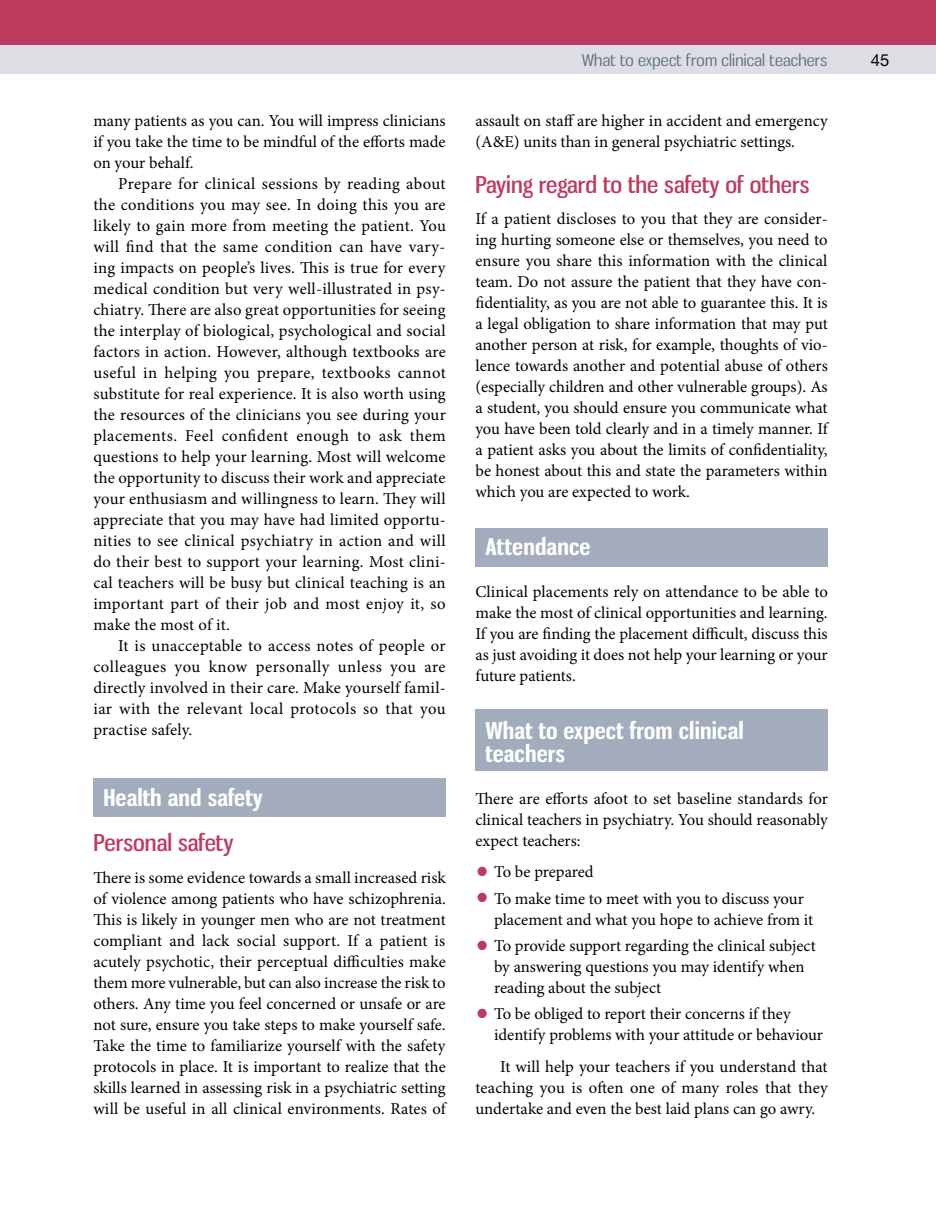
<style>
.page{position:relative;width:936px;height:1219px;background:#fff}
.page>*{position:absolute;margin:0;border:0;box-sizing:border-box;transform-origin:0 0}
.t1{font:700 22.75px/22.8px "Gnuolane Rg";letter-spacing:.005em;color:#fff;scale:1.2 1}
.t2{font:22.75px "Gnuolane Rg";color:#be395e;scale:1.2 1}
.t3{font:16.62px/21px "Minion Pro";color:#000;text-align:justify}
.t4{font:16.62px "Helvetica Neue LT Std";color:#000}
.t5{font:15.75px "Gnuolane Bk";letter-spacing:.01em;color:#596b7b;scale:1.2 1}
.s1{font-size:35px;color:#be395e}
</style>
<div class="page">
<div style="left:0;top:43px;width:936px;height:31px;background:#dcdee4"></div>
<div style="left:0;top:0;width:936px;height:45px;background:#be395e"></div>
<div style="left:93px;top:778px;width:353px;height:39px;background:#a2acbd"></div>
<div style="left:475px;top:528px;width:353px;height:38px;background:#a2acbd"></div>
<div style="left:475px;top:709px;width:353px;height:61px;background:#a2acbd"></div>
<p class="t3" style="left:93px;top:111px;width:354px">many patients as you can. You will impress clinicians if you take the time to be mindful of the efforts made on your behalf.</p>
<p class="t3" style="left:93px;top:174px;width:354px;text-indent:25px">Prepare for clinical sessions by reading about the conditions you may see. In doing this you are likely to gain more from meeting the patient. You will find that the same condition can have vary&shy;ing impacts on people’s lives. This is true for every medical condition but very well-illustrated in psy&shy;chiatry. There are also great opportunities for seeing the interplay of biological, psychological and social factors in action. However, although textbooks are useful in helping you prepare, textbooks cannot substitute for real experience. It is also worth using the resources of the clinicians you see during your placements. Feel confident enough to ask them questions to help your learning. Most will welcome the opportunity to discuss their work and appreciate your enthusiasm and willingness to learn. They will appreciate that you may have had limited opportu&shy;nities to see clinical psychiatry in action and will do their best to support your learning. Most clini&shy;cal teachers will be busy but clinical teaching is an important part of their job and most enjoy it, so make the most of it.</p>
<p class="t3" style="left:93px;top:636px;width:354px;text-indent:25px">It is unacceptable to access notes of people or colleagues you know personally unless you are directly involved in their care. Make yourself famil&shy;iar with the relevant local protocols so that you practise safely.</p>
<h1 class="t1" style="left:103px;top:785px;width:134px">Health and safety</h1>
<h1 class="t2" style="left:93px;top:829px;width:118px">Personal safety</h1>
<p class="t3" style="left:93px;top:867px;width:354px">There is some evidence towards a small increased risk of violence among patients who have schizophrenia.<br>This is likely in younger men who are not treatment compliant and lack social support. If a patient is acutely psychotic, their perceptual difficulties make them more vulnerable, but can also increase the risk to others. Any time you feel concerned or unsafe or are not sure, ensure you take steps to make yourself safe.<br>Take the time to familiarize yourself with the safety protocols in place. It is important to realize that the skills learned in assessing risk in a psychiatric setting will be useful in all clinical environments. Rates of</p>
<p class="t5" style="left:582px;top:50px;width:206px">What to expect from clinical teachers</p>
<p class="t4" style="left:871px;top:50px;width:20px">45</p>
<p class="t3" style="left:475px;top:111px;width:354px">assault on staff are higher in accident and emergency (A&amp;E) units than in general psychiatric settings.</p>
<h1 class="t2" style="left:475px;top:171px;width:280px">Paying regard to the safety of others</h1>
<p class="t3" style="left:475px;top:209px;width:354px">If a patient discloses to you that they are consider&shy;ing hurting someone else or themselves, you need to ensure you share this information with the clinical team. Do not assure the patient that they have con&shy;fidentiality, as you are not able to guarantee this. It is a legal obligation to share information that may put another person at risk, for example, thoughts of vio&shy;lence towards another and potential abuse of others (especially children and other vulnerable groups). As a student, you should ensure you communicate what you have been told clearly and in a timely manner. If a patient asks you about the limits of confidentiality, be honest about this and state the parameters within which you are expected to work.</p>
<h1 class="t1" style="left:485px;top:535px;width:89px">Attendance</h1>
<p class="t3" style="left:475px;top:581px;width:354px">Clinical placements rely on attendance to be able to make the most of clinical opportunities and learning.<br>If you are finding the placement difficult, discuss this as just avoiding it does not help your learning or your future patients.</p>
<h1 class="t1" style="left:485px;top:719px;width:217px">What to expect from clinical teachers</h1>
<p class="t3" style="left:475px;top:788px;width:354px">There are efforts afoot to set baseline standards for clinical teachers in psychiatry. You should reasonably expect teachers:</p>
<p class="t3" style="left:475px;top:861px;width:120px"><span class="s1">•</span> To be prepared</p>
<p class="t3" style="left:494px;top:888px;width:321px;text-indent:-19px"><span class="s1">•</span> To make time to meet with you to discuss your placement and what you hope to achieve from it</p>
<p class="t3" style="left:494px;top:935px;width:323px;text-align:left;text-indent:-19px"><span class="s1">•</span> To provide support regarding the clinical subject by answering questions you may identify when reading about the subject</p>
<p class="t3" style="left:494px;top:1003px;width:330px;text-indent:-19px"><span class="s1">•</span> To be obliged to report their concerns if they identify problems with your attitude or behaviour</p>
<p class="t3" style="left:475px;top:1056px;width:354px;text-indent:25px">It will help your teachers if you understand that teaching you is often one of many roles that they undertake and even the best laid plans can go awry.</p>
</div>
